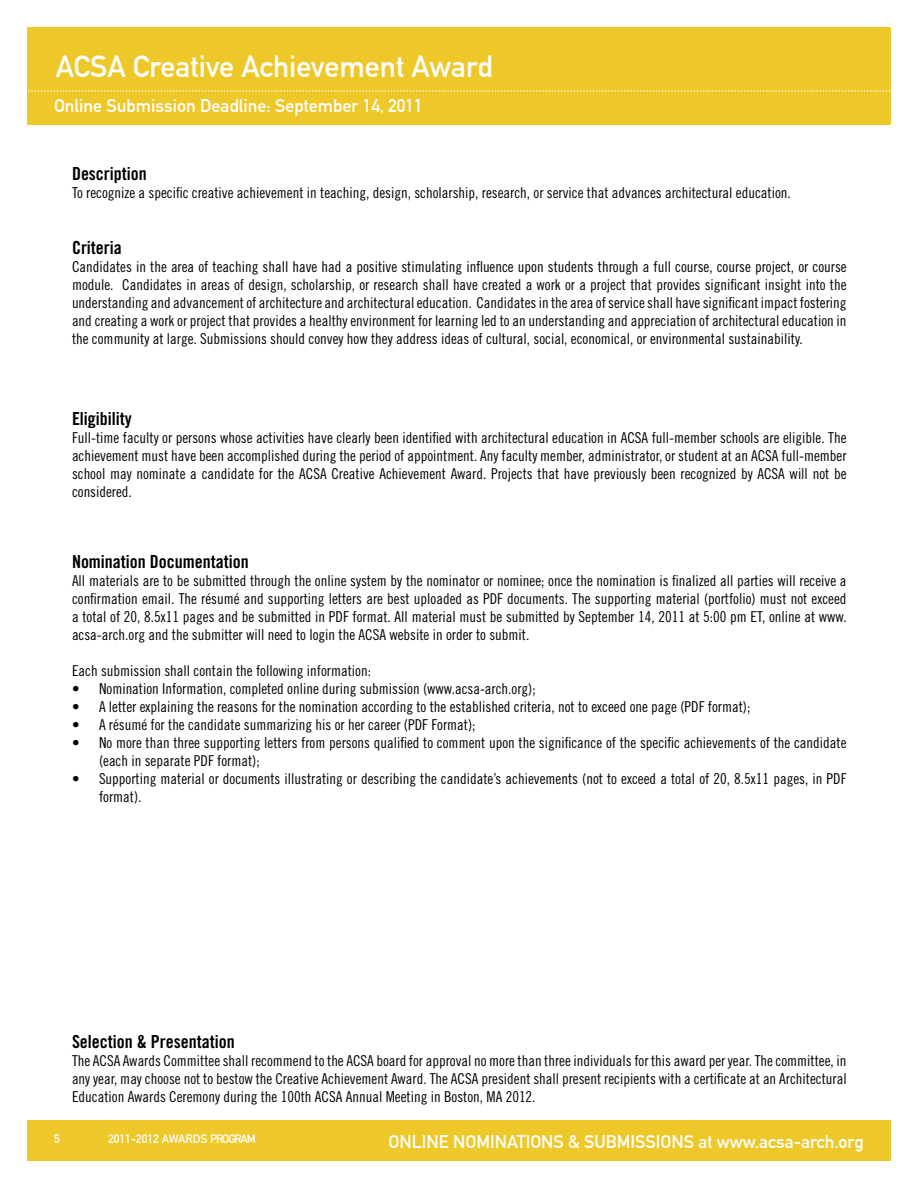
<style>
.page{position:relative;width:918px;height:1188px;background:#fff}
.page>*{position:absolute;margin:0;border:0;box-sizing:border-box;transform-origin:0 0}
.t1{font:30px "DIN Mittelschrift";color:#fff}
.t2{font:18px "DIN Mittelschrift";color:#fff}
.t3{font:18px "Trade Gothic LT Std Bd Cn 20";color:#000}
.t4{font:15px/18px "Trade Gothic LT Std Cn 18";color:#000;text-align:justify}
.t5{font:12px "DIN Mittelschrift";color:#fff}
</style>
<div class="page">
<div style="left:27px;top:1121px;width:864px;height:40px;background:#eec729"></div>
<div style="left:27px;top:27px;width:864px;height:98px;background:#eec729"></div>
<svg style="left:28px;top:90px;width:863px;height:2px"></svg>
<h1 class="t1" style="left:56px;top:48px;width:439px">ACSA Creative Achievement Award</h1>
<p class="t2" style="left:54px;top:95px;width:370px">Online Submission Deadline: September 14, 2011</p>
<p class="t3" style="left:72px;top:163px;width:76px">Description</p>
<p class="t4" style="left:72px;top:184px;width:720px">To recognize a specific creative achievement in teaching, design, scholarship, research, or service that advances architectural education.</p>
<p class="t3" style="left:72px;top:237px;width:51px">Criteria</p>
<p class="t4" style="left:72px;top:258px;width:776px">Candidates in the area of teaching shall have had a positive stimulating influence upon students through a full course, course project, or course module. Candidates in areas of design, scholarship, or research shall have created a work or a project that provides significant insight into the understanding and advancement of architecture and architectural education. Candidates in the area of service shall have significant impact fostering and creating a work or project that provides a healthy environment for learning led to an understanding and appreciation of architectural education in the community at large. Submissions should convey how they address ideas of cultural, social, economical, or environmental sustainability.</p>
<p class="t3" style="left:72px;top:408px;width:61px">Eligibility</p>
<p class="t4" style="left:72px;top:429px;width:776px">Full-time faculty or persons whose activities have clearly been identified with architectural education in ACSA full-member schools are eligible. The achievement must have been accomplished during the period of appointment. Any faculty member, administrator, or student at an ACSA full-member school may nominate a candidate for the ACSA Creative Achievement Award. Projects that have previously been recognized by ACSA will not be considered.</p>
<p class="t3" style="left:72px;top:551px;width:178px">Nomination Documentation</p>
<p class="t4" style="left:72px;top:571px;width:776px">All materials are to be submitted through the online system by the nominator or nominee; once the nomination is finalized all parties will receive a confirmation email. The résumé and supporting letters are best uploaded as PDF documents. The supporting material (portfolio) must not exceed a total of 20, 8.5x11 pages and be submitted in PDF format. All material must be submitted by September 14, 2011 at 5:00 pm ET, online at www. acsa-arch.org and the submitter will need to login the ACSA website in order to submit.</p>
<p class="t4" style="left:72px;top:661px;width:301px">Each submission shall contain the following information:</p>
<p class="t4" style="left:72px;top:679px;width:465px">• Nomination Information, completed online during submission (www.acsa-arch.org);</p>
<p class="t4" style="left:72px;top:697px;width:680px">• A letter explaining the reasons for the nomination according to the established criteria, not to exceed one page (PDF format);</p>
<p class="t4" style="left:72px;top:715px;width:405px">• A résumé for the candidate summarizing his or her career (PDF Format);</p>
<p class="t4" style="left:99px;top:733px;width:749px;text-indent:-27px">• No more than three supporting letters from persons qualified to comment upon the significance of the specific achievements of the candidate (each in separate PDF format);</p>
<p class="t4" style="left:99px;top:769px;width:749px;text-indent:-27px">• Supporting material or documents illustrating or describing the candidate’s achievements (not to exceed a total of 20, 8.5x11 pages, in PDF format).</p>
<p class="t3" style="left:72px;top:1031px;width:164px">Selection &amp; Presentation</p>
<p class="t4" style="left:72px;top:1052px;width:776px">The ACSA Awards Committee shall recommend to the ACSA board for approval no more than three individuals for this award per year. The committee, in any year, may choose not to bestow the Creative Achievement Award. The ACSA president shall present recipients with a certificate at an Architectural Education Awards Ceremony during the 100th ACSA Annual Meeting in Boston, MA 2012.</p>
<p class="t5" style="left:54px;top:1132px;width:7px">5</p>
<p class="t5" style="left:108px;top:1132px;width:148px">2011-2012 AWARDS PROGRAM</p>
<p class="t2" style="left:389px;top:1131px;width:477px">online nominations &amp; submissions at www.acsa-arch.org</p>
</div>
